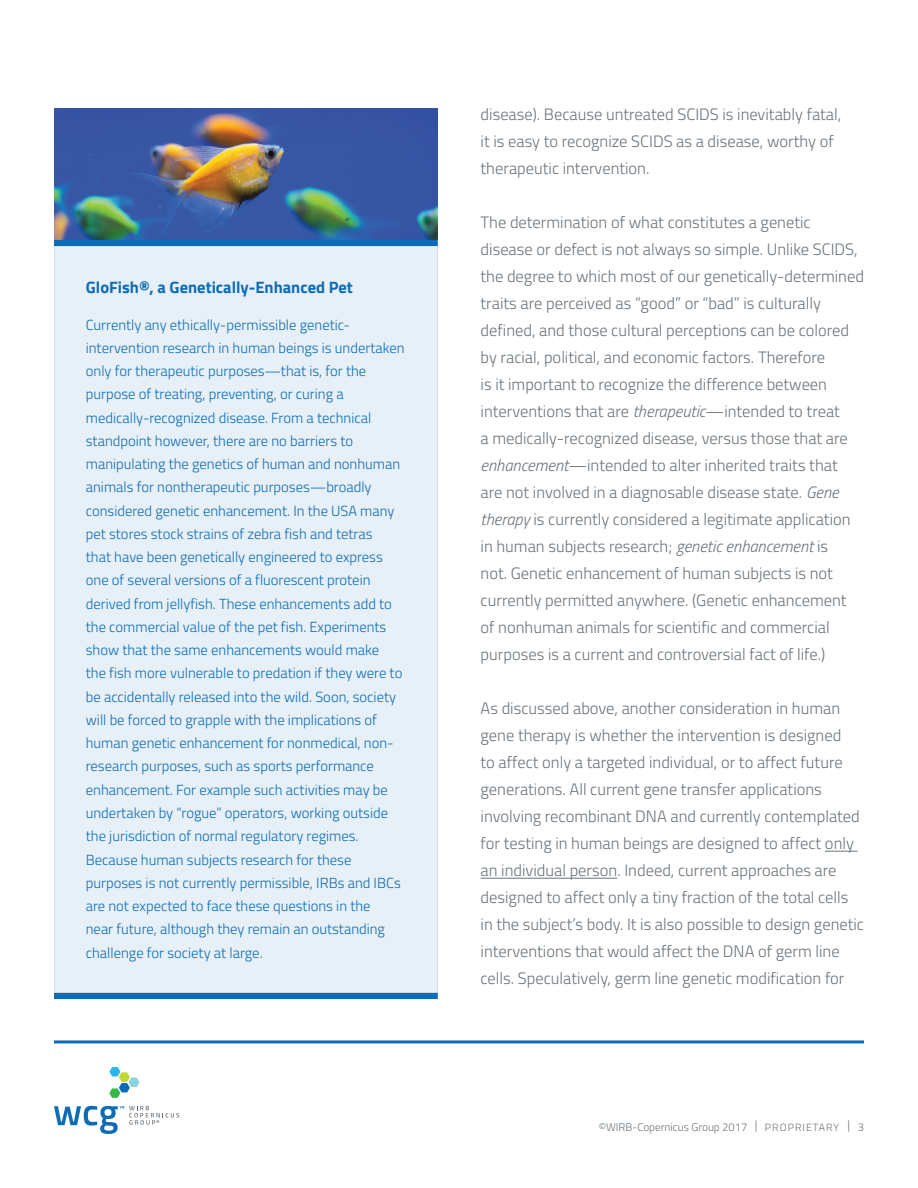
<style>
.page{position:relative;width:918px;height:1188px;background:#fff}
.page>*{position:absolute;margin:0;border:0;box-sizing:border-box;transform-origin:0 0}
.t1{font:300 16.5px/27px "Titillium";color:#6a747b}
.t2{font:700 16.5px "Titillium";color:#0d6cb6}
.t3{font:300 14.7px/23.2px "Titillium";color:#0d6cb6}
.t4{font:300 11.25px "Titillium";color:#6a747b}
.s1{font-style:italic}
.s2{font-size:12px}
.s3{font-size:10.5px}
</style>
<div class="page">
<hr style="left:54px;top:1040px;width:810px;height:3px;background:#0d6cb6">
<svg style="left:109px;top:1067px;width:31px;height:31px"></svg>
<svg style="left:54px;top:1106px;width:125px;height:28px"></svg>
<hr style="left:825px;top:851px;width:33px;height:1px;background:#6a747b">
<hr style="left:481px;top:878px;width:136px;height:1px;background:#6a747b">
<div style="left:54px;top:243px;width:384px;height:756px;background:#e7f0f7"></div>
<div style="left:54px;top:240px;width:384px;height:6px;background:#0d6cb6"></div>
<img style="left:54px;top:108px;width:384px;height:132px">
<div style="left:54px;top:993px;width:384px;height:6px;background:#0d6cb6"></div>
<p class="t2" style="left:86px;top:275px;width:269px">GloFish®, a Genetically-Enhanced Pet</p>
<p class="t3" style="left:86px;top:312px;width:320px">Currently any ethically-permissible genetic&shy;intervention research in human beings is undertaken only for therapeutic purposes—that is, for the purpose of treating, preventing, or curing a medically-recognized disease. From a technical standpoint however, there are no barriers to manipulating the genetics of human and nonhuman animals for nontherapeutic purposes—broadly considered genetic enhancement. In the USA many pet stores stock strains of zebra fish and tetras<br>that have been genetically engineered to express one of several versions of a fluorescent protein derived from jellyfish. These enhancements add to the commercial value of the pet fish. Experiments show that the same enhancements would make<br>the fish more vulnerable to predation if they were to be accidentally released into the wild. Soon, society will be forced to grapple with the implications of human genetic enhancement for nonmedical, non&shy;research purposes, such as sports performance enhancement. For example such activities may be undertaken by “rogue” operators, working outside the jurisdiction of normal regulatory regimes.<br>Because human subjects research for these purposes is not currently permissible, IRBs and IBCs are not expected to face these questions in the<br>near future, although they remain an outstanding challenge for society at large.</p>
<p class="t1" style="left:481px;top:100px;width:362px">disease). Because untreated SCIDS is inevitably fatal, it is easy to recognize SCIDS as a disease, worthy of therapeutic intervention.</p>
<p class="t1" style="left:481px;top:208px;width:385px">The determination of what constitutes a genetic disease or defect is not always so simple. Unlike SCIDS, the degree to which most of our genetically-determined traits are perceived as “good” or “bad” is culturally defined, and those cultural perceptions can be colored by racial, political, and economic factors. Therefore<br>is it important to recognize the difference between interventions that are <span class="s1">therapeutic</span>—intended to treat<br>a medically-recognized disease, versus those that are <span class="s1">enhancement</span>—intended to alter inherited traits that<br>are not involved in a diagnosable disease state. <span class="s1">Gene therapy</span> is currently considered a legitimate application in human subjects research; <span class="s1">genetic enhancement</span> is<br>not. Genetic enhancement of human subjects is not currently permitted anywhere. (Genetic enhancement of nonhuman animals for scientific and commercial purposes is a current and controversial fact of life.)</p>
<p class="t1" style="left:481px;top:694px;width:385px">As discussed above, another consideration in human gene therapy is whether the intervention is designed<br>to affect only a targeted individual, or to affect future generations. All current gene transfer applications involving recombinant DNA and currently contemplated for testing in human beings are designed to affect only an individual person. Indeed, current approaches are designed to affect only a tiny fraction of the total cells in the subject’s body. It is also possible to design genetic interventions that would affect the DNA of germ line cells. Speculatively, germ line genetic modification for</p>
<p class="t4" style="left:599px;top:1119px;width:267px">©WIRB-Copernicus Group 2017 <span class="s2">|</span> <span class="s3">PROPRIETARY</span> <span class="s2">|</span> 3</p>
</div>
